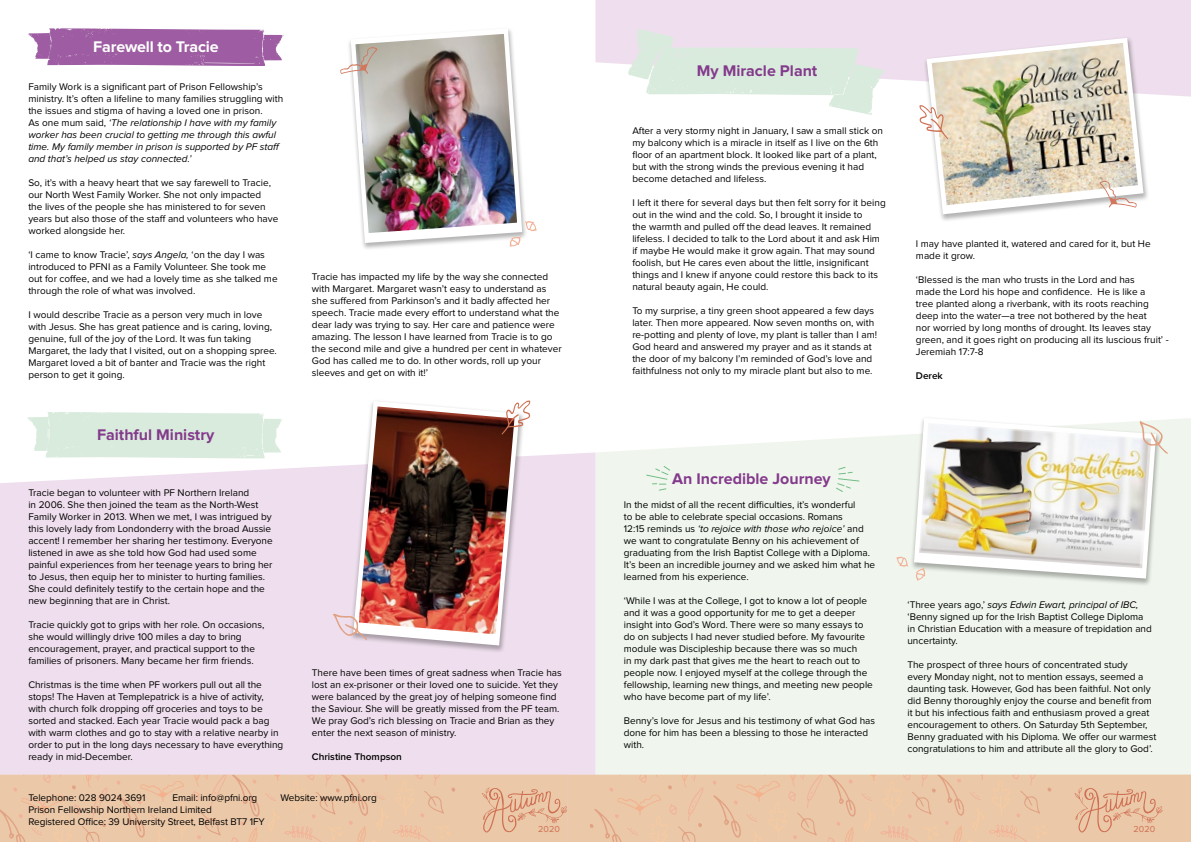
<style>
.page{position:relative;width:1191px;height:842px;background:#fff}
.page>*{position:absolute;margin:0;border:0;box-sizing:border-box;transform-origin:0 0}
.t1{font:700 16px "Proxima Nova";color:#843a8c}
.t2{font:700 16px "Proxima Nova";letter-spacing:-.01em;color:#fff}
.t3{font:10px/12px "Proxima Nova";color:#000}
.t4{font:600 10px "Proxima Nova";color:#000}
.t5{font:9px "Proxima Nova";color:#cf6f52}
.s1{font-style:italic}
</style>
<div class="page">
<div style="left:595px;top:418px;width:596px;height:356px;background:#f0f6ed"></div>
<svg style="left:595px;top:0;width:596px;height:97px;fill:#efdfee"></svg>
<div style="left:0;top:452px;width:595px;height:322px;background:#efdfee"></div>
<div style="left:0;top:774px;width:567px;height:68px;background:#ebc8a8"></div>
<svg style="left:117px;top:775px;width:338px;height:67px"></svg>
<svg style="left:0;top:775px;width:107px;height:67px"></svg>
<svg style="left:627px;top:29px;width:257px;height:86px"></svg>
<svg style="left:28px;top:28px;width:255px;height:38px"></svg>
<svg style="left:482px;top:787px;width:85px;height:45px"></svg>
<div style="left:567px;top:774px;width:624px;height:68px;background:#ebc8a8"></div>
<svg style="left:713px;top:775px;width:338px;height:67px"></svg>
<svg style="left:590px;top:775px;width:113px;height:67px"></svg>
<svg style="left:1074px;top:787px;width:88px;height:45px"></svg>
<svg style="left:27px;top:412px;width:255px;height:47px"></svg>
<div style="left:349px;top:399px;width:176px;height:254px;background:#000;opacity:.3"></div>
<svg style="left:353px;top:401px;width:166px;height:244px"></svg>
<img style="left:359px;top:406px;width:155px;height:228px">
<svg style="left:836px;top:467px;width:23px;height:25px"></svg>
<svg style="left:646px;top:466px;width:24px;height:25px"></svg>
<div style="left:910px;top:416px;width:252px;height:170px;background:#000;opacity:.3"></div>
<div style="left:922px;top:36px;width:227px;height:186px;background:#000;opacity:.3"></div>
<svg style="left:333px;top:614px;width:34px;height:26px"></svg>
<svg style="left:501px;top:401px;width:29px;height:34px"></svg>
<img style="left:919px;top:38px;width:224px;height:176px">
<img style="left:340px;top:29px;width:197px;height:218px">
<img style="left:914px;top:418px;width:254px;height:163px">
<svg style="left:896px;top:557px;width:12px;height:10px"></svg>
<h1 class="t2" style="left:93px;top:40px;width:127px">Farewell to Tracie</h1>
<p class="t3" style="left:28px;top:81px;width:256px">Family Work is a significant part of Prison Fellowship’s ministry. It’s often a lifeline to many families struggling with the issues and stigma of having a loved one in prison.<br>As one mum said, <span class="s1">‘The relationship I have with my family worker has been crucial to getting me through this awful time. My family member in prison is supported by PF staff and that’s helped us stay connected.’</span></p>
<p class="t3" style="left:28px;top:177px;width:251px">So, it’s with a heavy heart that we say farewell to Tracie, our North West Family Worker. She not only impacted<br>the lives of the people she has ministered to for seven years but also those of the staff and volunteers who have worked alongside her.</p>
<p class="t3" style="left:28px;top:249px;width:251px">‘I came to know Tracie’, <span class="s1">says Angela,</span> ‘on the day I was introduced to PFNI as a Family Volunteer. She took me out for coffee, and we had a lovely time as she talked me through the role of what was involved.</p>
<p class="t3" style="left:28px;top:309px;width:250px">I would describe Tracie as a person very much in love with Jesus. She has great patience and is caring, loving, genuine, full of the joy of the Lord. It was fun taking Margaret, the lady that I visited, out on a shopping spree.<br>Margaret loved a bit of banter and Tracie was the right person to get it going.</p>
<h1 class="t1" style="left:97px;top:428px;width:119px">Faithful Ministry</h1>
<p class="t3" style="left:312px;top:271px;width:251px">Tracie has impacted my life by the way she connected with Margaret. Margaret wasn’t easy to understand as she suffered from Parkinson’s and it badly affected her speech. Tracie made every effort to understand what the dear lady was trying to say. Her care and patience were amazing. The lesson I have learned from Tracie is to go the second mile and give a hundred per cent in whatever God has called me to do. In other words, roll up your sleeves and get on with it!’</p>
<p class="t3" style="left:28px;top:487px;width:246px">Tracie began to volunteer with PF Northern Ireland<br>in 2006. She then joined the team as the North-West Family Worker in 2013. When we met, I was intrigued by this lovely lady from Londonderry with the broad Aussie accent! I remember her sharing her testimony. Everyone listened in awe as she told how God had used some painful experiences from her teenage years to bring her to Jesus, then equip her to minister to hurting families.<br>She could definitely testify to the certain hope and the new beginning that are in Christ.</p>
<p class="t3" style="left:28px;top:619px;width:237px">Tracie quickly got to grips with her role. On occasions, she would willingly drive 100 miles a day to bring encouragement, prayer, and practical support to the families of prisoners. Many became her firm friends.</p>
<p class="t3" style="left:28px;top:679px;width:256px">Christmas is the time when PF workers pull out all the stops! The Haven at Templepatrick is a hive of activity, with church folk dropping off groceries and toys to be sorted and stacked. Each year Tracie would pack a bag with warm clothes and go to stay with a relative nearby in order to put in the long days necessary to have everything ready in mid-December.</p>
<p class="t3" style="left:312px;top:667px;width:251px">There have been times of great sadness when Tracie has lost an ex-prisoner or their loved one to suicide. Yet they were balanced by the great joy of helping someone find the Saviour. She will be greatly missed from the PF team.<br>We pray God’s rich blessing on Tracie and Brian as they enter the next season of ministry.</p>
<p class="t4" style="left:312px;top:752px;width:91px">Christine Thompson</p>
<h1 class="t1" style="left:697px;top:64px;width:122px">My Miracle Plant</h1>
<p class="t3" style="left:632px;top:125px;width:252px">After a very stormy night in January, I saw a small stick on my balcony which is a miracle in itself as I live on the 6th floor of an apartment block. It looked like part of a plant, but with the strong winds the previous evening it had become detached and lifeless.</p>
<p class="t3" style="left:632px;top:197px;width:255px">I left it there for several days but then felt sorry for it being out in the wind and the cold. So, I brought it inside to<br>the warmth and pulled off the dead leaves. It remained lifeless. I decided to talk to the Lord about it and ask Him if maybe He would make it grow again. That may sound foolish, but He cares even about the little, insignificant things and I knew if anyone could restore this back to its natural beauty again, He could.</p>
<p class="t3" style="left:632px;top:305px;width:246px">To my surprise, a tiny green shoot appeared a few days later. Then more appeared. Now seven months on, with re-potting and plenty of love, my plant is taller than I am!<br>God heard and answered my prayer and as it stands at the door of my balcony I’m reminded of God’s love and faithfulness not only to my miracle plant but also to me.</p>
<p class="t3" style="left:916px;top:238px;width:236px">I may have planted it, watered and cared for it, but He made it grow.</p>
<p class="t3" style="left:916px;top:274px;width:254px">‘Blessed is the man who trusts in the Lord and has<br>made the Lord his hope and confidence. He is like a<br>tree planted along a riverbank, with its roots reaching deep into the water—a tree not bothered by the heat<br>nor worried by long months of drought. Its leaves stay green, and it goes right on producing all its luscious fruit’ - Jeremiah 17:7-8</p>
<p class="t4" style="left:916px;top:371px;width:28px">Derek</p>
<h1 class="t1" style="left:672px;top:472px;width:160px">An Incredible Journey</h1>
<p class="t3" style="left:624px;top:499px;width:253px">In the midst of all the recent difficulties, it’s wonderful<br>to be able to celebrate special occasions. Romans<br>12:15 reminds us <span class="s1">‘to rejoice with those who rejoice’</span> and we want to congratulate Benny on his achievement of graduating from the Irish Baptist College with a Diploma.<br>It’s been an incredible journey and we asked him what he learned from his experience.</p>
<p class="t3" style="left:624px;top:595px;width:250px">‘While I was at the College, I got to know a lot of people and it was a good opportunity for me to get a deeper insight into God’s Word. There were so many essays to do on subjects I had never studied before. My favourite module was Discipleship because there was so much<br>in my dark past that gives me the heart to reach out to people now. I enjoyed myself at the college through the fellowship, learning new things, and meeting new people who have become part of my life’.</p>
<p class="t3" style="left:624px;top:715px;width:253px">Benny’s love for Jesus and his testimony of what God has done for him has been a blessing to those he interacted with.</p>
<p class="t3" style="left:907px;top:599px;width:246px">‘Three years ago,’ <span class="s1">says Edwin Ewart, principal of IBC, </span>‘Benny signed up for the Irish Baptist College Diploma in Christian Education with a measure of trepidation and uncertainty.</p>
<p class="t3" style="left:907px;top:659px;width:250px">The prospect of three hours of concentrated study<br>every Monday night, not to mention essays, seemed a daunting task. However, God has been faithful. Not only did Benny thoroughly enjoy the course and benefit from it but his infectious faith and enthusiasm proved a great encouragement to others. On Saturday 5th September, Benny graduated with his Diploma. We offer our warmest congratulations to him and attribute all the glory to God’.</p>
<p class="t3" style="left:28px;top:792px;width:119px">Telephone: 028 9024 3691</p>
<p class="t3" style="left:172px;top:792px;width:86px">Email: info@pfni.org</p>
<p class="t3" style="left:280px;top:792px;width:98px">Website: www.pfni.org</p>
<p class="t3" style="left:28px;top:804px;width:238px">Prison Fellowship Northern Ireland Limited<br>Registered Office: 39 University Street, Belfast BT7 1FY</p>
<p class="t5" style="left:538px;top:825px;width:23px">2020</p>
<p class="t5" style="left:1133px;top:825px;width:23px">2020</p>
</div>
